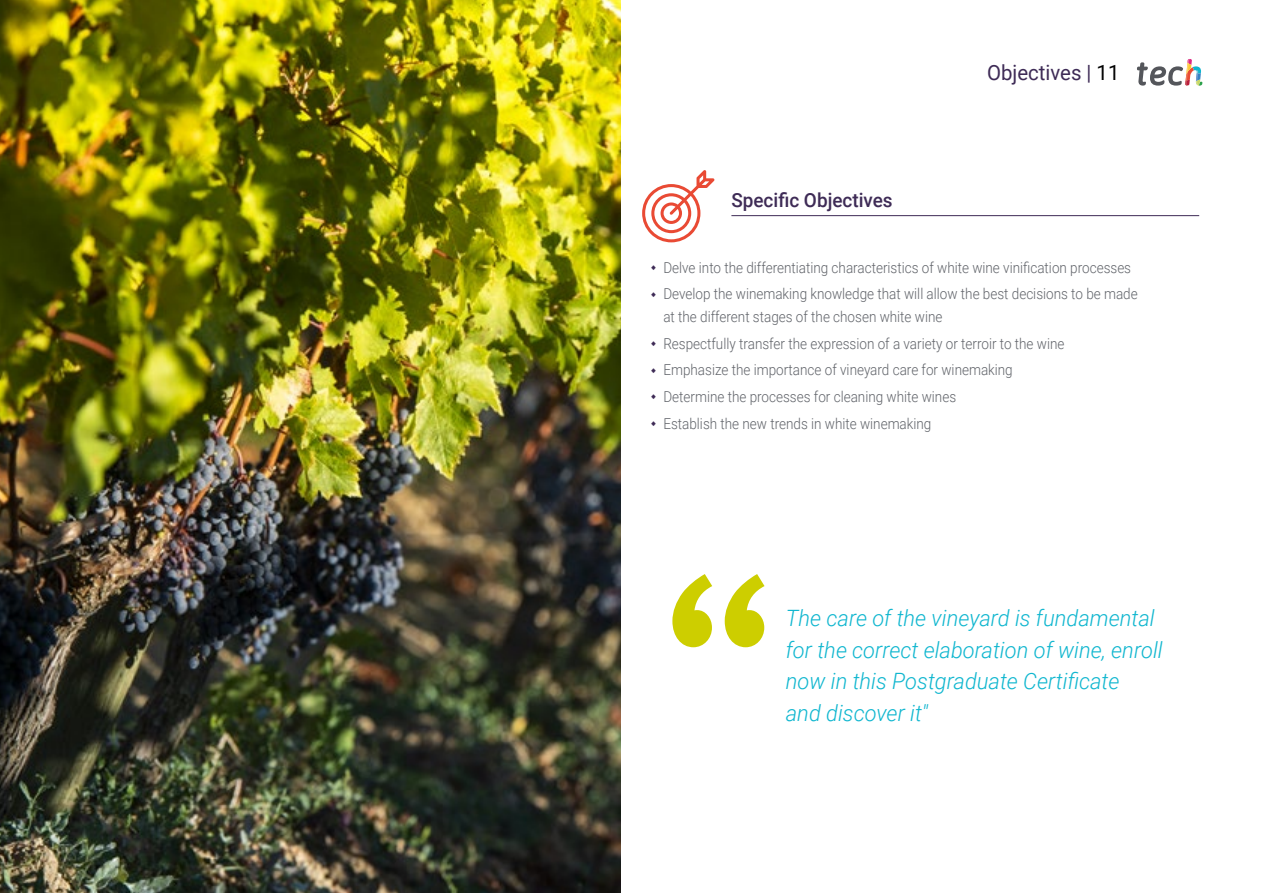
<style>
.page{position:relative;width:1263px;height:893px;background:#fff}
.page>*{position:absolute;margin:0;border:0;box-sizing:border-box;transform-origin:0 0}
.t1{font:italic 300 22.5px/31.5px "Roboto";color:#0fb6cf}
.t2{font:21px "Roboto";color:#3e2b56}
.t3{font:500 19.5px "Roboto";color:#3e2b56}
.t4{font:300 15px/26.7px "Roboto";color:#61646a;scale:.9 1}
.s1{color:#000}
</style>
<div class="page">
<hr style="left:731px;top:215px;width:468px;height:1px;background:#3e2b56">
<svg style="left:642px;top:170px;width:72px;height:72px"></svg>
<img style="left:0;top:0;width:621px;height:893px">
<svg style="left:1137px;top:59px;width:65px;height:27px"></svg>
<svg style="left:672px;top:574px;width:92px;height:73px"></svg>
<h3 class="t3" style="left:731px;top:186px;width:163px">Specific Objectives</h3>
<h2 class="t2" style="left:987px;top:57px;width:134px">Objectives | <span class="s1">11</span></h2>
<p class="t4" style="left:663px;top:253px;width:529px">Delve into the differentiating characteristics of white wine vinification processes<br>Develop the winemaking knowledge that will allow the best decisions to be made</p>
<p class="t4" style="left:663px;top:303px;width:447px">at the different stages of the chosen white wine<br>Respectfully transfer the expression of a variety or terroir to the wine Emphasize the importance of vineyard care for winemaking Determine the processes for cleaning white wines<br>Establish the new trends in white winemaking</p>
<h1 class="t1" style="left:786px;top:602px;width:378px">The care of the vineyard is fundamental for the correct elaboration of wine, enroll now in this Postgraduate Certificate<br>and discover it"</h1>
</div>
